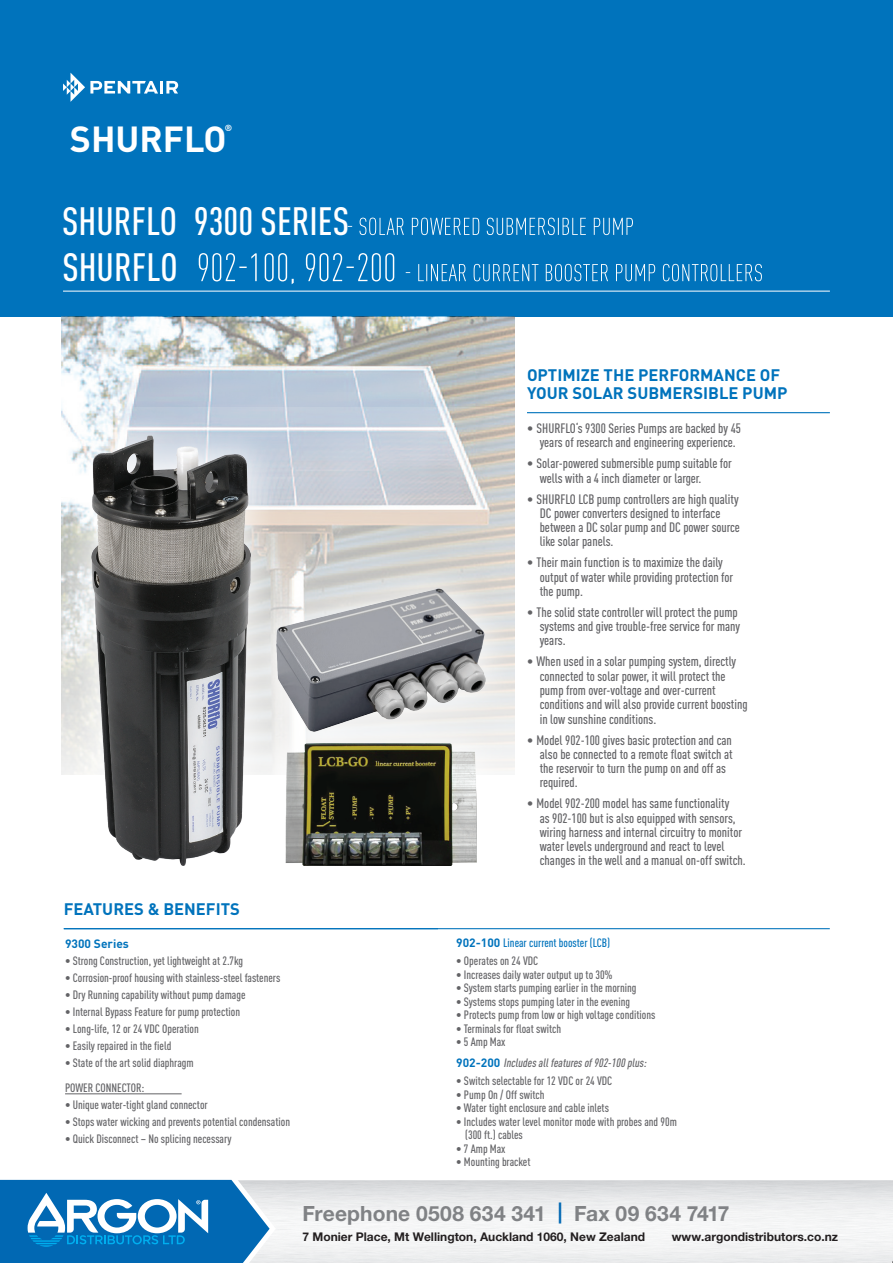
<style>
.page{position:relative;width:893px;height:1263px;background:#fff}
.page>*{position:absolute;margin:0;border:0;box-sizing:border-box;transform-origin:0 0}
.t1{font:500 condensed 39px/46.2px "DIN Pro";color:#fff}
.t2{font:700 35.85px "DIN Pro";color:#fff}
.t3{font:700 21px "Helvetica Neue LT Std";letter-spacing:.01em;color:#808285}
.t4{font:700 16.5px/18px "DIN Pro";color:#0073bc}
.t5{font:500 condensed 13.5px/14.2px "DIN Pro";color:#636366}
.t6{font:500 condensed 12px/25.5px "DIN Pro";color:#636366}
.t7{font:700 12px "Helvetica Neue LT Std";color:#231f20}
.t8{font:italic 500 condensed 12px/21.3px "DIN Pro";color:#636366}
.t9{font:500 condensed 12px "DIN Pro";color:#0073bc}
.t10{font:700 12px "DIN Pro";color:#0073bc}
.t11{font:700 8.7px "DIN Pro";color:#fff}
.s1{font-weight:700;font-stretch:normal}
.s2{font-style:normal}
.s3{font-weight:700;font-style:normal;font-stretch:normal;color:#0073bc}
.s4{color:#0168b3}
</style>
<div class="page">
<div style="left:0;top:0;width:893px;height:316px;background:#0073bc"></div>
<svg style="left:348px;top:218px;width:285px;height:17px"></svg>
<svg style="left:199px;top:253px;width:195px;height:31px"></svg>
<svg style="left:406px;top:264px;width:356px;height:17px"></svg>
<hr style="left:65px;top:1093px;width:117px;height:1px;background:#636366">
<hr style="left:527px;top:412px;width:303px;height:1px;background:#0073bc">
<hr style="left:63px;top:291px;width:767px;height:1px;background:#fff">
<img style="left:62px;top:316px;width:452px;height:91px">
<svg style="left:63px;top:73px;width:115px;height:29px"></svg>
<svg style="left:61px;top:407px;width:454px;height:459px"></svg>
<img style="left:91px;top:435px;width:160px;height:430px">
<img style="left:286px;top:744px;width:190px;height:121px">
<img style="left:277px;top:589px;width:208px;height:143px">
<hr style="left:64px;top:928px;width:766px;height:1px;background:#0073bc">
<svg style="left:0;top:1180px;width:276px;height:83px"></svg>
<h2 class="t2" style="left:70px;top:109px;width:158px">SHURFLO</h2>
<p class="t11" style="left:225px;top:120px;width:9px">®</p>
<h1 class="t1" style="left:62px;top:195px;width:288px">SHURFLO 9300 SERIES<br>SHURFLO</h1>
<p class="t4" style="left:64px;top:898px;width:178px">FEATURES &amp; BENEFITS</p>
<p class="t10" style="left:65px;top:933px;width:65px">9300 Series</p>
<p class="t6" style="left:65px;top:947px;width:180px">• Strong Construction, yet lightweight at 2.7kg</p>
<p class="t6" style="left:65px;top:964px;width:217px">• Corrosion-proof housing with stainless-steel fasteners</p>
<p class="t6" style="left:65px;top:981px;width:182px">• Dry Running capability without pump damage</p>
<p class="t6" style="left:65px;top:998px;width:176px">• Internal Bypass Feature for pump protection</p>
<p class="t6" style="left:65px;top:1015px;width:135px">• Long-life, 12 or 24 VDC Operation</p>
<p class="t6" style="left:65px;top:1032px;width:108px">• Easily repaired in the field</p>
<p class="t6" style="left:65px;top:1049px;width:130px">• State of the art solid diaphragm<br>POWER CONNECTOR:</p>
<p class="t6" style="left:65px;top:1091px;width:144px">• Unique water-tight gland connector</p>
<p class="t6" style="left:65px;top:1108px;width:227px">• Stops water wicking and prevents potential condensation</p>
<p class="t6" style="left:65px;top:1125px;width:168px">• Quick Disconnect – No splicing necessary</p>
<p class="t4" style="left:527px;top:364px;width:262px">OPTIMIZE THE PERFORMANCE OF<br>YOUR SOLAR SUBMERSIBLE PUMP</p>
<p class="t5" style="left:527px;top:420px;width:215px;text-align:center">• SHURFLO‘s 9300 Series Pumps are backed by 45 years of research and engineering experience.</p>
<p class="t5" style="left:540px;top:455px;width:194px;text-indent:-13px">• Solar-powered submersible pump suitable for wells with a 4 inch diameter or larger.</p>
<p class="t5" style="left:540px;top:491px;width:202px;text-indent:-13px">• SHURFLO LCB pump controllers are high quality DC power converters designed to interface between a DC solar pump and DC power source like solar panels.</p>
<p class="t5" style="left:540px;top:554px;width:195px;text-indent:-13px">• Their main function is to maximize the daily output of water while providing protection for the pump.</p>
<p class="t5" style="left:540px;top:604px;width:202px;text-indent:-13px">• The solid state controller will protect the pump systems and give trouble-free service for many years.</p>
<p class="t5" style="left:540px;top:653px;width:209px;text-indent:-13px">• When used in a solar pumping system, directly connected to solar power, it will protect the pump from over-voltage and over-current conditions and will also provide current boosting in low sunshine conditions.</p>
<p class="t5" style="left:540px;top:731px;width:194px;text-indent:-13px">• Model 902-100 gives basic protection and can also be connected to a remote float switch at the reservoir to turn the pump on and off as required.</p>
<p class="t5" style="left:540px;top:795px;width:208px;text-indent:-13px">• Model 902-200 model has same functionality<br>as 902-100 but is also equipped with sensors, wiring harness and internal circuitry to monitor water levels underground and react to level changes in the well and a manual on-off switch.</p>
<p class="t9" style="left:456px;top:934px;width:155px"><span class="s1">902-100</span> Linear current booster (LCB)</p>
<p class="t6" style="left:456px;top:947px;width:84px">• Operates on 24 VDC</p>
<p class="t6" style="left:456px;top:960px;width:158px">• Increases daily water output up to 30%</p>
<p class="t6" style="left:456px;top:974px;width:182px">• System starts pumping earlier in the morning</p>
<p class="t6" style="left:456px;top:987px;width:175px">• Systems stops pumping later in the evening</p>
<p class="t6" style="left:456px;top:1001px;width:201px">• Protects pump from low or high voltage conditions</p>
<p class="t6" style="left:456px;top:1014px;width:106px">• Terminals for float switch</p>
<p class="t8" style="left:456px;top:1030px;width:195px"><span class="s2">• 5 Amp Max<br></span><span class="s3">9 0 2 - 2 0 0</span> Includesallfeaturesof902-100plus:</p>
<p class="t6" style="left:456px;top:1067px;width:158px">• Switch selectable for 12 VDC or 24 VDC</p>
<p class="t6" style="left:456px;top:1080px;width:90px">• Pump On / Off switch</p>
<p class="t6" style="left:456px;top:1094px;width:154px">• Water tight enclosure and cable inlets</p>
<p class="t6" style="left:465px;top:1113px;width:213px;line-height:13.5px;text-indent:-9px">• Includes water level monitor mode with probes and 90m (300 ft.) cables</p>
<p class="t6" style="left:456px;top:1134px;width:51px">• 7 Amp Max</p>
<p class="t6" style="left:456px;top:1148px;width:76px">• Mounting bracket</p>
<h3 class="t3" style="left:303px;top:1200px;width:429px">Freephone 0508 634 341 <span class="s4">|</span> Fax 09 634 7417</h3>
<p class="t7" style="left:303px;top:1229px;width:344px">7 Monier Place, Mt Wellington, Auckland 1060, New Zealand</p>
<p class="t7" style="left:672px;top:1229px;width:168px">www.argondistributors.co.nz</p>
</div>
